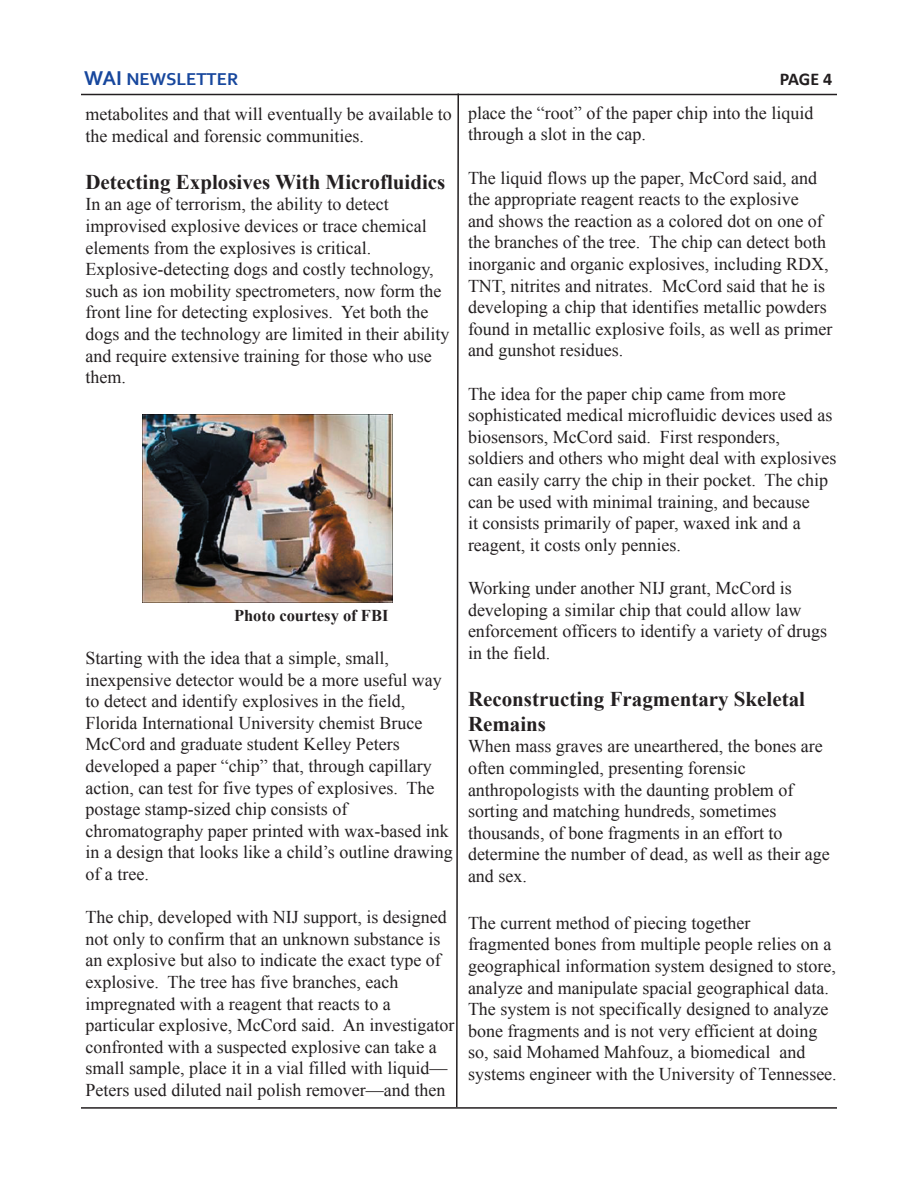
<style>
.page{position:relative;width:918px;height:1188px;background:#fff}
.page>*{position:absolute;margin:0;border:0;box-sizing:border-box;transform-origin:0 0}
.t1{font:700 21px/25.2px "Times New Roman";color:#231f20}
.t2{font:18px/21.6px "Times New Roman";color:#231f20}
.t3{font:700 18px "Corbel";color:#17479d}
.t4{font:700 18px "Calibri";color:#231f20}
.t5{font:700 16.5px "Times New Roman";color:#231f20}
.s1{font-size:21px}
</style>
<div class="page">
<svg style="left:455px;top:93px;width:5px;height:1014px"></svg>
<hr style="left:81px;top:1107px;width:756px;height:2px;background:#231f20">
<hr style="left:81px;top:94px;width:756px;height:1px;background:#231f20">
<img style="left:143px;top:415px;width:249px;height:187px">
<p class="t3" style="left:84px;top:68px;width:156px"><span class="s1">WAI</span> NEWSLETTER</p>
<p class="t4" style="left:780px;top:68px;width:54px">PAGE 4</p>
<p class="t2" style="left:86px;top:103px;width:368px">metabolites and that will eventually be available to the medical and forensic communities.</p>
<p class="t1" style="left:86px;top:169px;width:361px">Detecting Explosives With Microfluidics</p>
<p class="t2" style="left:86px;top:193px;width:305px">In an age of terrorism, the ability to detect</p>
<p class="t2" style="left:86px;top:215px;width:343px">improvised explosive devices or trace chemical elements from the explosives is critical.</p>
<p class="t2" style="left:86px;top:258px;width:365px">Explosive-detecting dogs and costly technology, such as ion mobility spectrometers, now form the front line for detecting explosives. Yet both the dogs and the technology are limited in their ability and require extensive training for those who use them.</p>
<p class="t2" style="left:468px;top:102px;width:347px">place the “root” of the paper chip into the liquid through a slot in the cap.</p>
<p class="t2" style="left:468px;top:167px;width:366px">The liquid flows up the paper, McCord said, and the appropriate reagent reacts to the explosive<br>and shows the reaction as a colored dot on one of the branches of the tree. The chip can detect both inorganic and organic explosives, including RDX, TNT, nitrites and nitrates. McCord said that he is developing a chip that identifies metallic powders found in metallic explosive foils, as well as primer and gunshot residues.</p>
<p class="t2" style="left:468px;top:383px;width:319px">The idea for the paper chip came from more</p>
<p class="t2" style="left:468px;top:404px;width:366px">sophisticated medical microfluidic devices used as biosensors, McCord said. First responders,</p>
<p class="t2" style="left:468px;top:447px;width:370px">soldiers and others who might deal with explosives can easily carry the chip in their pocket. The chip can be used with minimal training, and because<br>it consists primarily of paper, waxed ink and a reagent, it costs only pennies.</p>
<p class="t2" style="left:468px;top:577px;width:326px">Working under another NIJ grant, McCord is</p>
<p class="t2" style="left:468px;top:599px;width:361px">developing a similar chip that could allow law enforcement officers to identify a variety of drugs in the field.</p>
<p class="t1" style="left:468px;top:685px;width:339px">Reconstructing Fragmentary Skeletal<br>Remains</p>
<p class="t2" style="left:468px;top:735px;width:356px">When mass graves are unearthered, the bones are often commingled, presenting forensic</p>
<p class="t2" style="left:468px;top:779px;width:327px">anthropologists with the daunting problem of</p>
<p class="t2" style="left:468px;top:800px;width:310px">sorting and matching hundreds, sometimes</p>
<p class="t2" style="left:468px;top:822px;width:316px">thousands, of bone fragments in an effort to</p>
<p class="t2" style="left:468px;top:843px;width:363px">determine the number of dead, as well as their age and sex.</p>
<p class="t2" style="left:468px;top:912px;width:284px">The current method of piecing together</p>
<p class="t2" style="left:468px;top:933px;width:369px">fragmented bones from multiple people relies on a geographical information system designed to store, analyze and manipulate spacial geographical data.<br>The system is not specifically designed to analyze bone fragments and is not very efficient at doing so, said Mohamed Mahfouz, a biomedical and</p>
<p class="t2" style="left:468px;top:1063px;width:370px">systems engineer with the University of Tennessee.</p>
<p class="t5" style="left:234px;top:604px;width:156px">Photo courtesy of FBI</p>
<p class="t2" style="left:86px;top:647px;width:305px">Starting with the idea that a simple, small,</p>
<p class="t2" style="left:86px;top:669px;width:358px">inexpensive detector would be a more useful way to detect and identify explosives in the field,</p>
<p class="t2" style="left:86px;top:712px;width:338px">Florida International University chemist Bruce<br>McCord and graduate student Kelley Peters</p>
<p class="t2" style="left:86px;top:755px;width:351px">developed a paper “chip” that, through capillary action, can test for five types of explosives. The postage stamp-sized chip consists of</p>
<p class="t2" style="left:86px;top:820px;width:369px">chromatography paper printed with wax-based ink in a design that looks like a child’s outline drawing of a tree.</p>
<p class="t2" style="left:86px;top:906px;width:363px">The chip, developed with NIJ support, is designed not only to confirm that an unknown substance is an explosive but also to indicate the exact type of explosive. The tree has five branches, each</p>
<p class="t2" style="left:86px;top:993px;width:307px">impregnated with a reagent that reacts to a</p>
<p class="t2" style="left:86px;top:1014px;width:370px">particular explosive, McCord said. An investigator confronted with a suspected explosive can take a small sample, place it in a vial filled with liquid—</p>
<p class="t2" style="left:86px;top:1079px;width:361px">Peters used diluted nail polish remover—and then</p>
</div>
